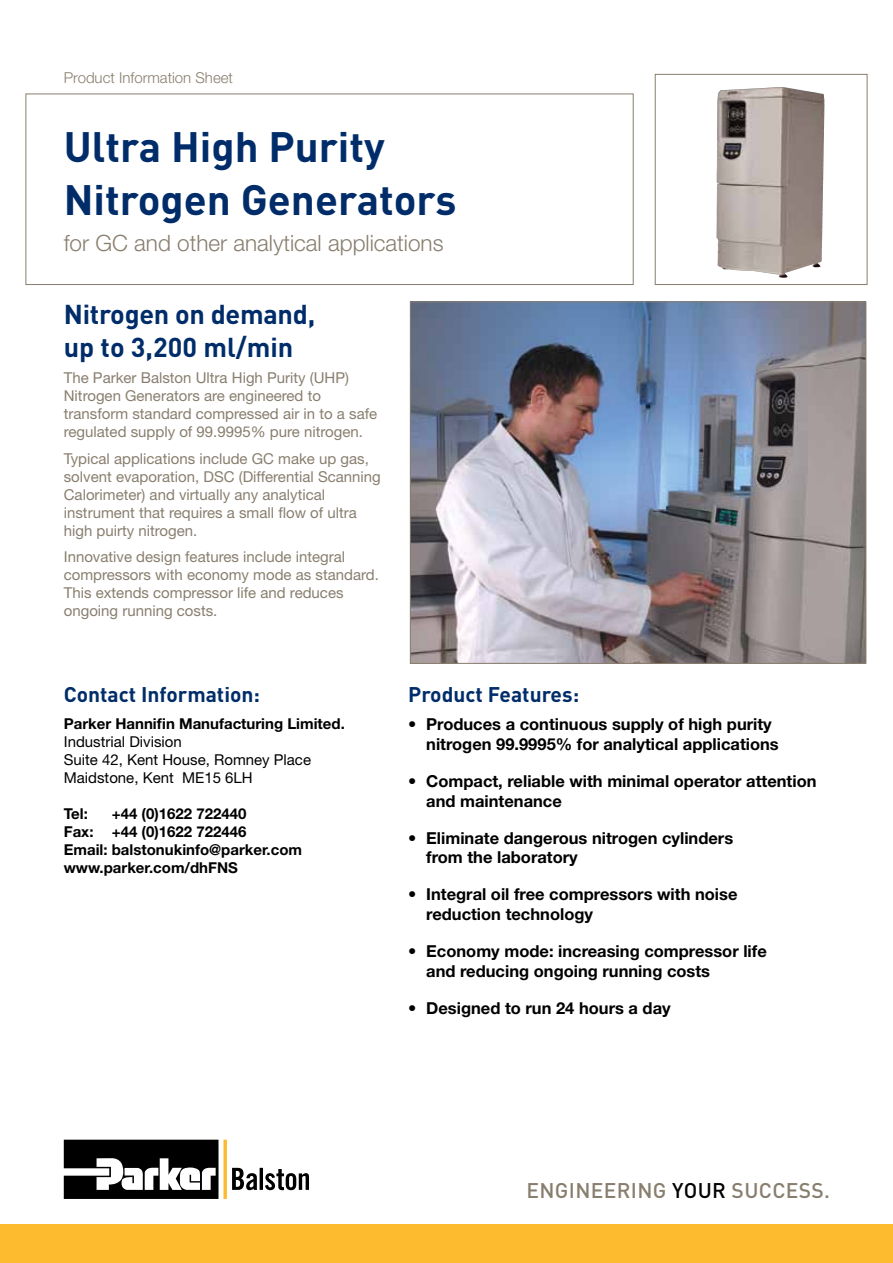
<style>
.page{position:relative;width:893px;height:1263px;background:#fff}
.page>*{position:absolute;margin:0;border:0;box-sizing:border-box;transform-origin:0 0}
.t1{font:700 42px/52.5px "DIN";color:#002d6a}
.t2{font:700 27px/32.4px "DIN";letter-spacing:-.01em;color:#002d6a}
.t3{font:300 22.5px "Helvetica Neue LT Std";color:#887e6e}
.t4{font:700 21px "DIN";color:#002d6a}
.t5{font:500 21px "DIN";letter-spacing:.015em;color:#887e6e}
.t6{font:700 16.5px/19.8px "Helvetica Neue LT Std";color:#000}
.t7{font:15px/18px "Helvetica Neue LT Std";color:#887e6e}
.t8{font:700 15px/18px "Helvetica Neue LT Std";color:#000}
.t9{font:15px/18px "Helvetica Neue LT Std";color:#000}
.t10{font:300 15px "Helvetica Neue LT Std";color:#887e6e}
.s1{color:#000}
</style>
<div class="page">
<div style="left:26px;top:94px;width:608px;height:191px;border:1px solid #887e6e"></div>
<img style="left:716px;top:87px;width:109px;height:191px">
<div style="left:655px;top:74px;width:212px;height:211px;border:1px solid #887e6e"></div>
<svg style="left:64px;top:1140px;width:245px;height:59px"></svg>
<img style="left:412px;top:304px;width:452px;height:358px">
<div style="left:0;top:1225px;width:893px;height:38px;background:#fdbb30"></div>
<p class="t10" style="left:64px;top:68px;width:171px">Product Information Sheet</p>
<h1 class="t1" style="left:64px;top:119px;width:394px">Ultra High Purity<br>Nitrogen Generators</h1>
<h3 class="t3" style="left:64px;top:229px;width:381px">for GC and other analytical applications</h3>
<h2 class="t2" style="left:64px;top:297px;width:253px">Nitrogen on demand, up to 3,200 ml/min</h2>
<p class="t7" style="left:64px;top:369px;width:315px">The Parker Balston Ultra High Purity (UHP)<br>Nitrogen Generators are engineered to transform standard compressed air in to a safe regulated supply of 99.9995% pure nitrogen.</p>
<p class="t7" style="left:64px;top:449px;width:318px">Typical applications include GC make up gas, solvent evaporation, DSC (Differential Scanning Calorimeter) and virtually any analytical instrument that requires a small flow of ultra high puirty nitrogen.</p>
<p class="t7" style="left:64px;top:548px;width:317px">Innovative design features include integral compressors with economy mode as standard.<br>This extends compressor life and reduces ongoing running costs.</p>
<h3 class="t4" style="left:64px;top:681px;width:198px">Contact Information:</h3>
<p class="t8" style="left:64px;top:714px;width:283px">Parker Hannifin Manufacturing Limited.</p>
<p class="t9" style="left:64px;top:732px;width:249px">Industrial Division<br>Suite 42, Kent House, Romney Place<br>Maidstone, Kent ME15 6LH</p>
<p class="t8" style="left:64px;top:804px;width:26px">Tel:</p>
<p class="t8" style="left:64px;top:804px;width:240px;text-indent:48px">+44 (0)1622 722440<br>Fax: +44 (0)1622 722446<br>Email: balstonukinfo@parker.com www.parker.com/dhFNS</p>
<h3 class="t4" style="left:408px;top:681px;width:172px">Product Features:</h3>
<p class="t6" style="left:426px;top:714px;width:354px;text-indent:-18px">• Produces a continuous supply of high purity nitrogen 99.9995% for analytical applications</p>
<p class="t6" style="left:426px;top:771px;width:392px;text-indent:-18px">• Compact, reliable with minimal operator attention and maintenance</p>
<p class="t6" style="left:426px;top:827px;width:308px;text-indent:-18px">• Eliminate dangerous nitrogen cylinders from the laboratory</p>
<p class="t6" style="left:426px;top:884px;width:313px;text-indent:-18px">• Integral oil free compressors with noise reduction technology</p>
<p class="t6" style="left:426px;top:941px;width:342px;text-indent:-18px">• Economy mode: increasing compressor life and reducing ongoing running costs</p>
<p class="t6" style="left:408px;top:997px;width:264px">• Designed to run 24 hours a day</p>
<h3 class="t5" style="left:526px;top:1177px;width:305px">ENGINEERING <span class="s1">YOUR</span> SUCCESS.</h3>
</div>
